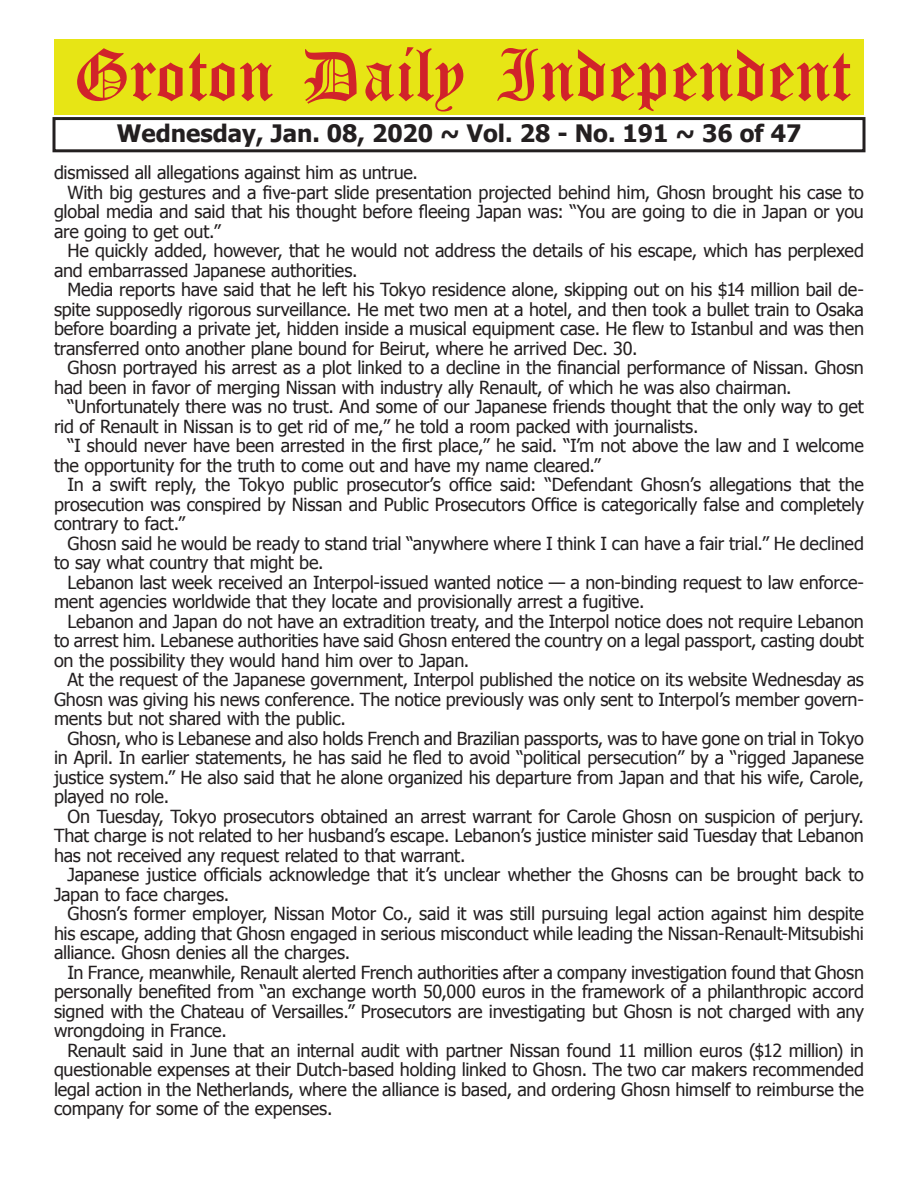
<style>
.page{position:relative;width:918px;height:1188px;background:#fff}
.page>*{position:absolute;margin:0;border:0;box-sizing:border-box;transform-origin:0 0}
.t1{font:54px "Old English Five";color:#d1232a}
.t2{font:700 24px "Tahoma";color:#231f20}
.t3{font:18px "Tahoma";letter-spacing:-.01em;color:#231f20}
</style>
<div class="page">
<div style="left:52px;top:117px;width:814px;height:35px;border:3px solid #231f20"></div>
<div style="left:54px;top:40px;width:810px;height:75px;background:#e7e515"></div>
<h1 class="t1" style="left:73px;top:50px;width:779px">Groton Daily Independent</h1>
<h2 class="t2" style="left:117px;top:116px;width:686px">Wednesday, Jan. 08, 2020 ~ Vol. 28 - No. 191 ~ 36 of 47</h2>
<p class="t3" style="left:54px;top:161px;width:366px">dismissed all allegations against him as untrue.</p>
<p class="t3" style="left:68px;top:180px;width:798px">With big gestures and a five-part slide presentation projected behind him, Ghosn brought his case to</p>
<p class="t3" style="left:54px;top:200px;width:812px">global media and said that his thought before fleeing Japan was: “You are going to die in Japan or you</p>
<p class="t3" style="left:54px;top:219px;width:168px">are going to get out.”</p>
<p class="t3" style="left:68px;top:239px;width:798px">He quickly added, however, that he would not address the details of his escape, which has perplexed</p>
<p class="t3" style="left:54px;top:258px;width:305px">and embarrassed Japanese authorities.</p>
<p class="t3" style="left:68px;top:278px;width:798px">Media reports have said that he left his Tokyo residence alone, skipping out on his $14 million bail de-</p>
<p class="t3" style="left:54px;top:297px;width:812px">spite supposedly rigorous surveillance. He met two men at a hotel, and then took a bullet train to Osaka</p>
<p class="t3" style="left:54px;top:317px;width:812px">before boarding a private jet, hidden inside a musical equipment case. He flew to Istanbul and was then</p>
<p class="t3" style="left:54px;top:336px;width:585px">transferred onto another plane bound for Beirut, where he arrived Dec. 30.</p>
<p class="t3" style="left:68px;top:356px;width:798px">Ghosn portrayed his arrest as a plot linked to a decline in the financial performance of Nissan. Ghosn</p>
<p class="t3" style="left:54px;top:375px;width:739px">had been in favor of merging Nissan with industry ally Renault, of which he was also chairman.</p>
<p class="t3" style="left:68px;top:395px;width:798px">“Unfortunately there was no trust. And some of our Japanese friends thought that the only way to get</p>
<p class="t3" style="left:54px;top:414px;width:646px">rid of Renault in Nissan is to get rid of me,” he told a room packed with journalists.</p>
<p class="t3" style="left:68px;top:434px;width:798px">“I should never have been arrested in the first place,” he said. “I’m not above the law and I welcome</p>
<p class="t3" style="left:54px;top:453px;width:548px">the opportunity for the truth to come out and have my name cleared.”</p>
<p class="t3" style="left:68px;top:473px;width:798px">In a swift reply, the Tokyo public prosecutor’s office said: “Defendant Ghosn’s allegations that the</p>
<p class="t3" style="left:54px;top:492px;width:811px">prosecution was conspired by Nissan and Public Prosecutors Office is categorically false and completely</p>
<p class="t3" style="left:54px;top:512px;width:133px">contrary to fact.”</p>
<p class="t3" style="left:68px;top:531px;width:798px">Ghosn said he would be ready to stand trial “anywhere where I think I can have a fair trial.” He declined</p>
<p class="t3" style="left:54px;top:551px;width:271px">to say what country that might be.</p>
<p class="t3" style="left:68px;top:570px;width:798px">Lebanon last week received an Interpol-issued wanted notice — a non-binding request to law enforce-</p>
<p class="t3" style="left:54px;top:590px;width:592px">ment agencies worldwide that they locate and provisionally arrest a fugitive.</p>
<p class="t3" style="left:68px;top:609px;width:798px">Lebanon and Japan do not have an extradition treaty, and the Interpol notice does not require Lebanon</p>
<p class="t3" style="left:54px;top:629px;width:811px">to arrest him. Lebanese authorities have said Ghosn entered the country on a legal passport, casting doubt</p>
<p class="t3" style="left:54px;top:648px;width:417px">on the possibility they would hand him over to Japan.</p>
<p class="t3" style="left:68px;top:668px;width:798px">At the request of the Japanese government, Interpol published the notice on its website Wednesday as</p>
<p class="t3" style="left:54px;top:687px;width:812px">Ghosn was giving his news conference. The notice previously was only sent to Interpol’s member govern-</p>
<p class="t3" style="left:54px;top:707px;width:294px">ments but not shared with the public.</p>
<p class="t3" style="left:68px;top:726px;width:798px">Ghosn, who is Lebanese and also holds French and Brazilian passports, was to have gone on trial in Tokyo</p>
<p class="t3" style="left:54px;top:746px;width:812px">in April. In earlier statements, he has said he fled to avoid “political persecution” by a “rigged Japanese</p>
<p class="t3" style="left:54px;top:765px;width:811px">justice system.” He also said that he alone organized his departure from Japan and that his wife, Carole,</p>
<p class="t3" style="left:54px;top:784px;width:117px">played no role.</p>
<p class="t3" style="left:68px;top:804px;width:798px">On Tuesday, Tokyo prosecutors obtained an arrest warrant for Carole Ghosn on suspicion of perjury.</p>
<p class="t3" style="left:54px;top:823px;width:811px">That charge is not related to her husband’s escape. Lebanon’s justice minister said Tuesday that Lebanon</p>
<p class="t3" style="left:54px;top:843px;width:413px">has not received any request related to that warrant.</p>
<p class="t3" style="left:68px;top:862px;width:798px">Japanese justice officials acknowledge that it’s unclear whether the Ghosns can be brought back to</p>
<p class="t3" style="left:54px;top:882px;width:177px">Japan to face charges.</p>
<p class="t3" style="left:68px;top:901px;width:798px">Ghosn’s former employer, Nissan Motor Co., said it was still pursuing legal action against him despite</p>
<p class="t3" style="left:54px;top:921px;width:812px">his escape, adding that Ghosn engaged in serious misconduct while leading the Nissan-Renault-Mitsubishi</p>
<p class="t3" style="left:54px;top:940px;width:298px">alliance. Ghosn denies all the charges.</p>
<p class="t3" style="left:68px;top:960px;width:798px">In France, meanwhile, Renault alerted French authorities after a company investigation found that Ghosn</p>
<p class="t3" style="left:54px;top:979px;width:811px">personally benefited from “an exchange worth 50,000 euros in the framework of a philanthropic accord</p>
<p class="t3" style="left:54px;top:999px;width:811px">signed with the Chateau of Versailles.” Prosecutors are investigating but Ghosn is not charged with any</p>
<p class="t3" style="left:54px;top:1018px;width:174px">wrongdoing in France.</p>
<p class="t3" style="left:68px;top:1038px;width:798px">Renault said in June that an internal audit with partner Nissan found 11 million euros ($12 million) in</p>
<p class="t3" style="left:54px;top:1057px;width:812px">questionable expenses at their Dutch-based holding linked to Ghosn. The two car makers recommended</p>
<p class="t3" style="left:54px;top:1077px;width:811px">legal action in the Netherlands, where the alliance is based, and ordering Ghosn himself to reimburse the</p>
<p class="t3" style="left:54px;top:1096px;width:280px">company for some of the expenses.</p>
</div>
